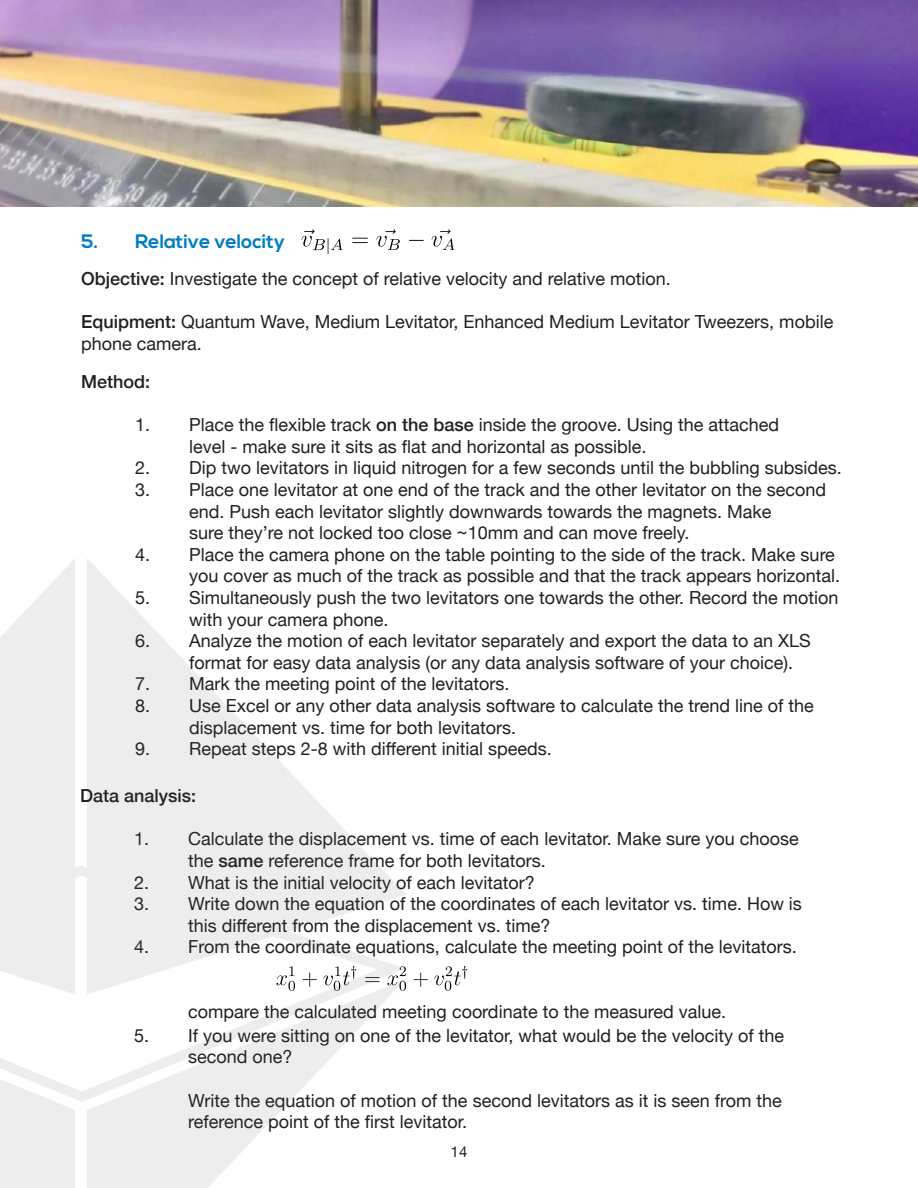
<style>
.page{position:relative;width:918px;height:1188px;background:#fff}
.page>*{position:absolute;margin:0;border:0;box-sizing:border-box;transform-origin:0 0}
.t1{font:700 19.5px "Nexa";color:#007cc4}
.t2{font:18px/21.6px "Helvetica Neue";color:#231f20}
.t3{font:500 18px "Helvetica Neue";color:#231f20}
.t4{font:15px "Helvetica Neue";color:#231f20}
.s1{font-weight:500}
</style>
<div class="page">
<svg style="left:301px;top:229px;width:42px;height:25px"></svg>
<svg style="left:352px;top:238px;width:16px;height:5px"></svg>
<svg style="left:376px;top:229px;width:24px;height:21px"></svg>
<svg style="left:409px;top:240px;width:15px;height:1px"></svg>
<svg style="left:432px;top:229px;width:23px;height:21px"></svg>
<svg style="left:414px;top:973px;width:14px;height:14px"></svg>
<svg style="left:434px;top:966px;width:33px;height:25px"></svg>
<svg style="left:87px;top:559px;width:292px;height:307px;fill:#ededed"></svg>
<svg style="left:0;top:559px;width:75px;height:629px;background:#eee"></svg>
<svg style="left:87px;top:1102px;width:202px;height:86px;fill:#ededed"></svg>
<svg style="left:0;top:866px;width:406px;height:236px;fill:#ededed"></svg>
<img style="left:0;top:0;width:918px;height:207px">
<p class="t1" style="left:81px;top:230px;width:206px">5. Relative velocity</p>
<p class="t2" style="left:81px;top:269px;width:591px"><span class="s1">Objective:</span> Investigate the concept of relative velocity and relative motion.</p>
<p class="t2" style="left:81px;top:312px;width:754px"><span class="s1">Equipment:</span> Quantum Wave, Medium Levitator, Enhanced Medium Levitator Tweezers, mobile phone camera.</p>
<p class="t3" style="left:81px;top:367px;width:71px">Method:</p>
<p class="t2" style="left:189px;top:415px;width:592px;text-indent:-54px">1. Place the flexible track <span class="s1">on the base</span> inside the groove. Using the attached level - make sure it sits as flat and horizontal as possible.</p>
<p class="t2" style="left:135px;top:458px;width:708px">2. Dip two levitators in liquid nitrogen for a few seconds until the bubbling subsides.</p>
<p class="t2" style="left:189px;top:480px;width:639px;text-indent:-54px">3. Place one levitator at one end of the track and the other levitator on the second end. Push each levitator slightly downwards towards the magnets. Make<br>sure they’re not locked too close ~10mm and can move freely.</p>
<p class="t2" style="left:135px;top:545px;width:707px;text-align:right">4. Place the camera phone on the table pointing to the side of the track. Make sure you cover as much of the track as possible and that the track appears horizontal.</p>
<p class="t2" style="left:189px;top:588px;width:651px;text-indent:-54px">5. Simultaneously push the two levitators one towards the other. Record the motion with your camera phone.</p>
<p class="t2" style="left:189px;top:631px;width:623px;text-indent:-54px">6. Analyze the motion of each levitator separately and export the data to an XLS format for easy data analysis (or any data analysis software of your choice).</p>
<p class="t2" style="left:135px;top:674px;width:376px">7. Mark the meeting point of the levitators.</p>
<p class="t2" style="left:189px;top:696px;width:626px;text-indent:-54px">8. Use Excel or any other data analysis software to calculate the trend line of the displacement vs. time for both levitators.</p>
<p class="t2" style="left:135px;top:739px;width:418px">9. Repeat steps 2-8 with different initial speeds.</p>
<p class="t3" style="left:80px;top:781px;width:118px">Data analysis:</p>
<p class="t2" style="left:188px;top:829px;width:612px;text-indent:-54px">1. Calculate the displacement vs. time of each levitator. Make sure you choose the <span class="s1">same</span> reference frame for both levitators.</p>
<p class="t2" style="left:134px;top:872px;width:402px">2. What is the initial velocity of each levitator?</p>
<p class="t2" style="left:188px;top:894px;width:615px;text-indent:-54px">3. Write down the equation of the coordinates of each levitator vs. time. How is this different from the displacement vs. time?</p>
<p class="t2" style="left:134px;top:937px;width:664px">4. From the coordinate equations, calculate the meeting point of the levitators.</p>
<p class="t2" style="left:188px;top:1002px;width:539px">compare the calculated meeting coordinate to the measured value.</p>
<p class="t2" style="left:188px;top:1026px;width:598px;text-indent:-54px">5. If you were sitting on one of the levitator, what would be the velocity of the second one?</p>
<p class="t2" style="left:188px;top:1090px;width:595px">Write the equation of motion of the second levitators as it is seen from the reference point of the first levitator.</p>
<p class="t4" style="left:451px;top:1141px;width:18px">14</p>
</div>
